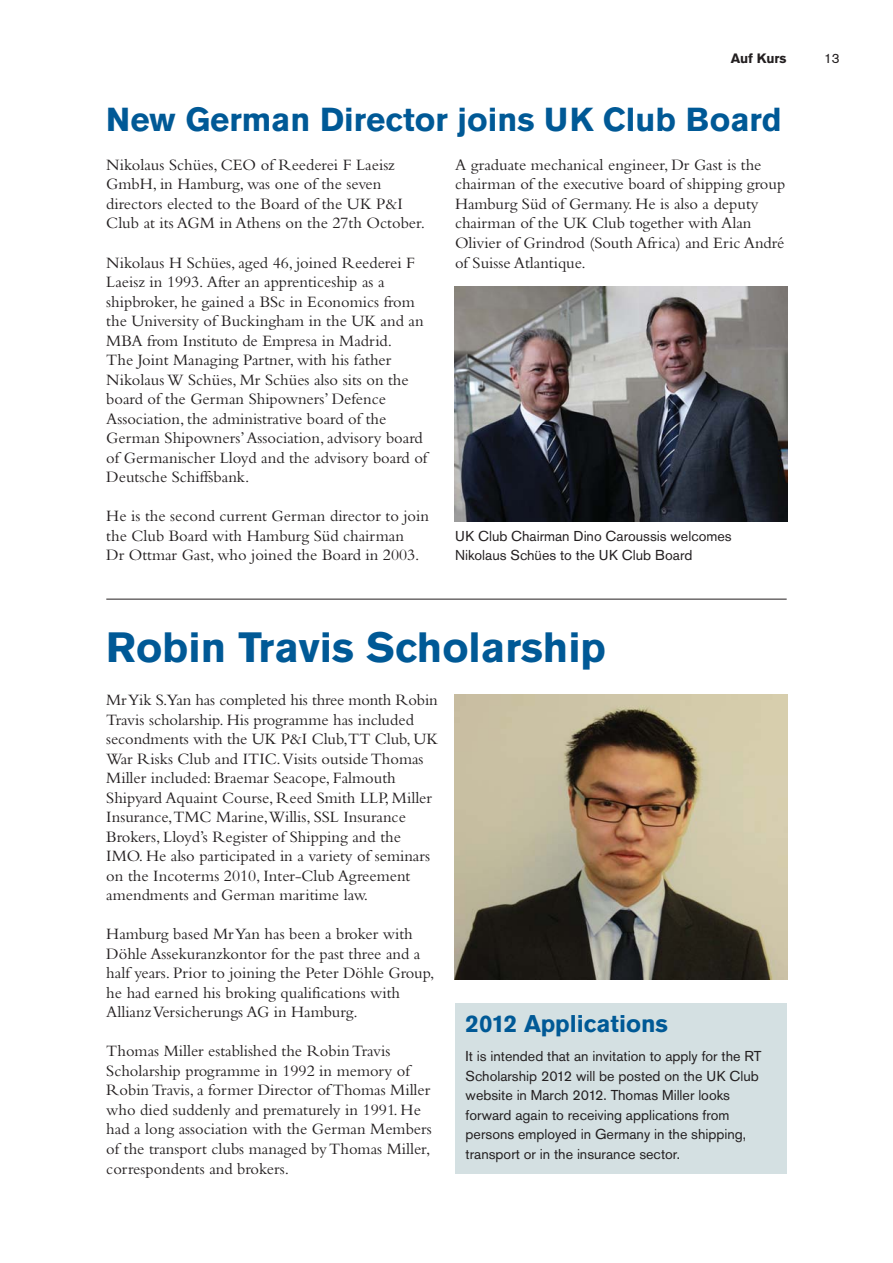
<style>
.page{position:relative;width:893px;height:1263px;background:#fff}
.page>*{position:absolute;margin:0;border:0;box-sizing:border-box;transform-origin:0 0}
.t1{font:700 42px "Akzidenz Grotesk BE";color:#005996}
.t2{font:700 33px "Akzidenz Grotesk BE";color:#005996}
.t3{font:700 24px "Akzidenz Grotesk BE";color:#005996}
.t4{font:16.5px/19.5px "Bembo";color:#231f20}
.t5{font:14.25px/19.5px "Akzidenz Grotesk BE";color:#231f20}
.t6{font:700 13.5px "Akzidenz Grotesk BE";color:#231f20}
.t7{font:13.5px "Akzidenz Grotesk BE";color:#231f20}
</style>
<div class="page">
<img style="left:455px;top:694px;width:332px;height:285px">
<div style="left:455px;top:1003px;width:332px;height:171px;background:#d4e0e2"></div>
<hr style="left:106px;top:599px;width:681px;height:1px;background:#231f20">
<img style="left:455px;top:287px;width:332px;height:234px">
<p class="t6" style="left:731px;top:51px;width:57px">Auf Kurs</p>
<p class="t7" style="left:824px;top:51px;width:17px">13</p>
<h2 class="t2" style="left:106px;top:100px;width:677px">New German Director joins UK Club Board</h2>
<p class="t4" style="left:455px;top:155px;width:332px">A graduate mechanical engineer, Dr Gast is the chairman of the executive board of shipping group Hamburg Süd of Germany. He is also a deputy chairman of the UK Club together with Alan Olivier of Grindrod (South Africa) and Eric André of Suisse Atlantique.</p>
<p class="t4" style="left:106px;top:155px;width:320px">Nikolaus Schües, CEO of Reederei F Laeisz GmbH, in Hamburg, was one of the seven directors elected to the Board of the UK P&amp;I Club at its AGM in Athens on the 27th October.</p>
<p class="t4" style="left:106px;top:252px;width:323px">Nikolaus H Schües, aged 46, joined Reederei F Laeisz in 1993. After an apprenticeship as a shipbroker, he gained a BSc in Economics from the University of Buckingham in the UK and an MBA from Instituto de Empresa in Madrid.<br>The Joint Managing Partner, with his father Nikolaus W Schües, Mr Schües also sits on the board of the German Shipowners’ Defence Association, the administrative board of the German Shipowners’ Association, advisory board of Germanischer Lloyd and the advisory board of Deutsche Schiffsbank.</p>
<p class="t4" style="left:106px;top:506px;width:324px">He is the second current German director to join the Club Board with Hamburg Süd chairman<br>Dr Ottmar Gast, who joined the Board in 2003.</p>
<p class="t5" style="left:455px;top:526px;width:278px">UK Club Chairman Dino Caroussis welcomes<br>Nikolaus Schües to the UK Club Board</p>
<h1 class="t1" style="left:106px;top:623px;width:501px">Robin Travis Scholarship</h1>
<p class="t4" style="left:106px;top:690px;width:333px">Mr Yik S.Yan has completed his three month Robin Travis scholarship. His programme has included secondments with the UK P&amp;I Club,TT Club, UK War Risks Club and ITIC.Visits outside Thomas Miller included: Braemar Seacope, Falmouth Shipyard Aquaint Course, Reed Smith LLP, Miller Insurance,TMC Marine,Willis, SSL Insurance Brokers, Lloyd’s Register of Shipping and the IMO. He also participated in a variety of seminars on the Incoterms 2010, Inter-Club Agreement amendments and German maritime law.</p>
<p class="t4" style="left:106px;top:924px;width:330px">Hamburg based Mr Yan has been a broker with Döhle Assekuranzkontor for the past three and a half years. Prior to joining the Peter Döhle Group, he had earned his broking qualifications with Allianz Versicherungs AG in Hamburg.</p>
<p class="t4" style="left:106px;top:1041px;width:327px">Thomas Miller established the Robin Travis Scholarship programme in 1992 in memory of Robin Travis, a former Director of Thomas Miller who died suddenly and prematurely in 1991. He had a long association with the German Members of the transport clubs managed by Thomas Miller, correspondents and brokers.</p>
<h3 class="t3" style="left:466px;top:1010px;width:204px">2012 Applications</h3>
<p class="t5" style="left:466px;top:1047px;width:298px">It is intended that an invitation to apply for the RT Scholarship 2012 will be posted on the UK Club website in March 2012. Thomas Miller looks forward again to receiving applications from persons employed in Germany in the shipping, transport or in the insurance sector.</p>
</div>
